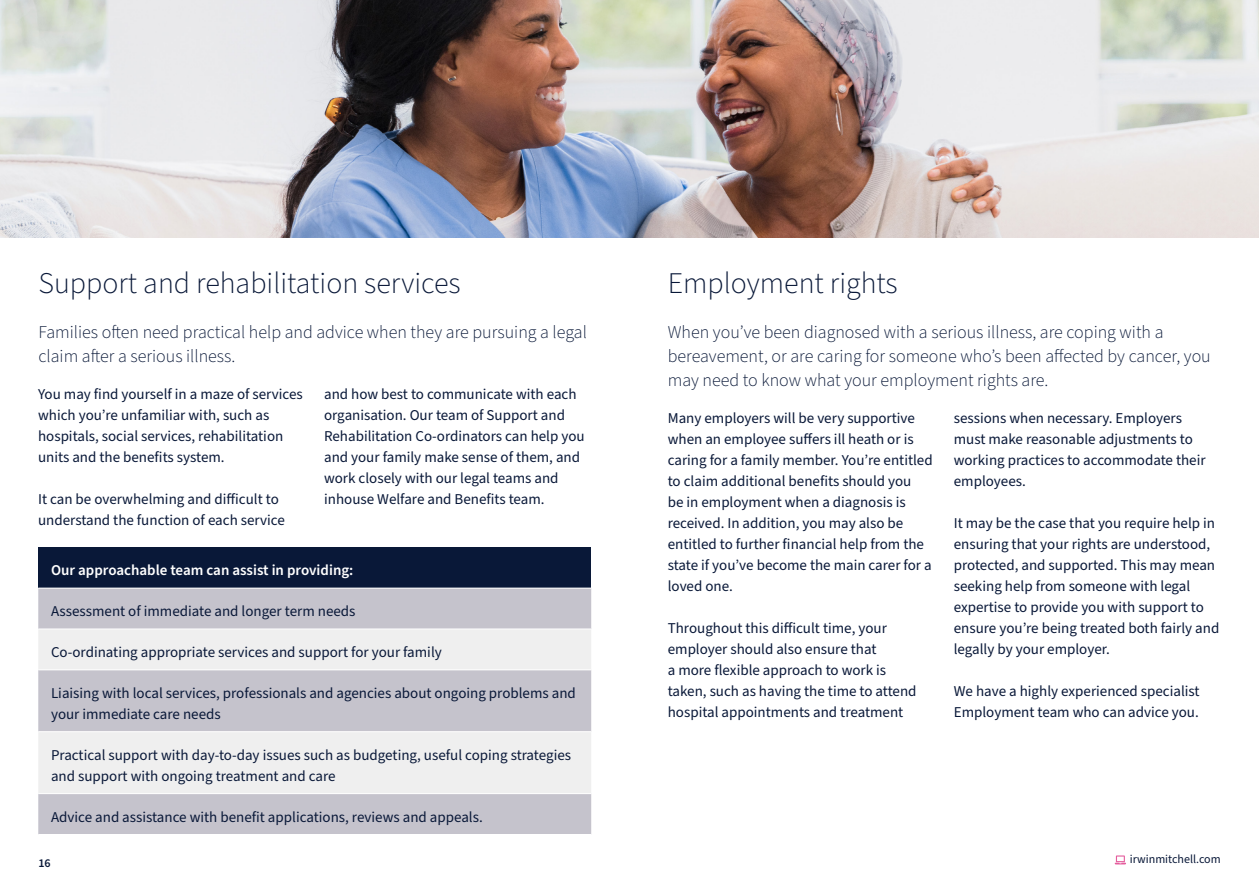
<style>
.page{position:relative;width:1259px;height:893px;background:#fff}
.page>*{position:absolute;margin:0;border:0;box-sizing:border-box;transform-origin:0 0}
.t1{font:300 30px "Source Sans Pro";color:#091838}
.t2{font:300 18px/24px "Source Sans Pro";color:#091838}
.t3{font:15px/21px "Source Sans Pro";color:#091838}
.t4{font:600 15px "Source Sans Pro";color:#fff}
.t5{font:12px "Source Sans Pro";color:#091838}
.t6{font:600 12px "Source Sans Pro";color:#091838}
</style>
<div class="page">
<img style="left:0;top:0;width:1259px;height:237px">
<div style="left:38px;top:547px;width:553px;height:41px;background:#091838"></div>
<div style="left:38px;top:589px;width:553px;height:245px;background:#c5c3cc"></div>
<svg style="left:38px;top:630px;width:553px;height:163px;fill:#efefef"></svg>
<hr style="left:38px;top:629px;width:553px;height:1px;background:#fff">
<hr style="left:38px;top:669px;width:553px;height:1px;background:#fff">
<hr style="left:38px;top:731px;width:553px;height:1px;background:#fff">
<hr style="left:38px;top:793px;width:553px;height:1px;background:#fff">
<svg style="left:1114px;top:855px;width:12px;height:9px"></svg>
<h1 class="t1" style="left:38px;top:262px;width:424px">Support and rehabilitation services</h1>
<h1 class="t1" style="left:668px;top:262px;width:231px">Employment rights</h1>
<p class="t2" style="left:38px;top:321px;width:550px">Families often need practical help and advice when they are pursuing a legal claim after a serious illness.</p>
<p class="t2" style="left:668px;top:321px;width:544px">When you’ve been diagnosed with a serious illness, are coping with a bereavement, or are caring for someone who’s been affected by cancer, you may need to know what your employment rights are.</p>
<p class="t3" style="left:38px;top:384px;width:266px">You may find yourself in a maze of services which you’re unfamiliar with, such as hospitals, social services, rehabilitation units and the benefits system.</p>
<p class="t3" style="left:38px;top:489px;width:248px">It can be overwhelming and difficult to understand the function of each service</p>
<p class="t3" style="left:324px;top:384px;width:262px">and how best to communicate with each organisation. Our team of Support and Rehabilitation Co-ordinators can help you and your family make sense of them, and work closely with our legal teams and inhouse Welfare and Benefits team.</p>
<p class="t3" style="left:668px;top:408px;width:266px">Many employers will be very supportive when an employee suffers ill heath or is caring for a family member. You’re entitled to claim additional benefits should you<br>be in employment when a diagnosis is received. In addition, you may also be entitled to further financial help from the state if you’ve become the main carer for a loved one.</p>
<p class="t3" style="left:668px;top:618px;width:250px">Throughout this difficult time, your employer should also ensure that<br>a more flexible approach to work is taken, such as having the time to attend hospital appointments and treatment</p>
<p class="t3" style="left:954px;top:408px;width:253px">sessions when necessary. Employers must make reasonable adjustments to working practices to accommodate their employees.</p>
<p class="t3" style="left:954px;top:513px;width:267px">It may be the case that you require help in ensuring that your rights are understood, protected, and supported. This may mean seeking help from someone with legal expertise to provide you with support to ensure you’re being treated both fairly and legally by your employer.</p>
<p class="t3" style="left:954px;top:681px;width:247px">We have a highly experienced specialist<br>Employment team who can advice you.</p>
<p class="t4" style="left:51px;top:560px;width:304px">Our approachable team can assist in providing:</p>
<p class="t3" style="left:51px;top:601px;width:306px">Assessment of immediate and longer term needs</p>
<p class="t3" style="left:51px;top:642px;width:392px">Co-ordinating appropriate services and support for your family</p>
<p class="t3" style="left:51px;top:683px;width:526px">Liaising with local services, professionals and agencies about ongoing problems and your immediate care needs</p>
<p class="t3" style="left:51px;top:745px;width:521px">Practical support with day-to-day issues such as budgeting, useful coping strategies and support with ongoing treatment and care</p>
<p class="t3" style="left:51px;top:807px;width:433px">Advice and assistance with benefit applications, reviews and appeals.</p>
<p class="t6" style="left:38px;top:855px;width:14px">16</p>
<p class="t5" style="left:1129px;top:851px;width:92px">irwinmitchell.com</p>
</div>
